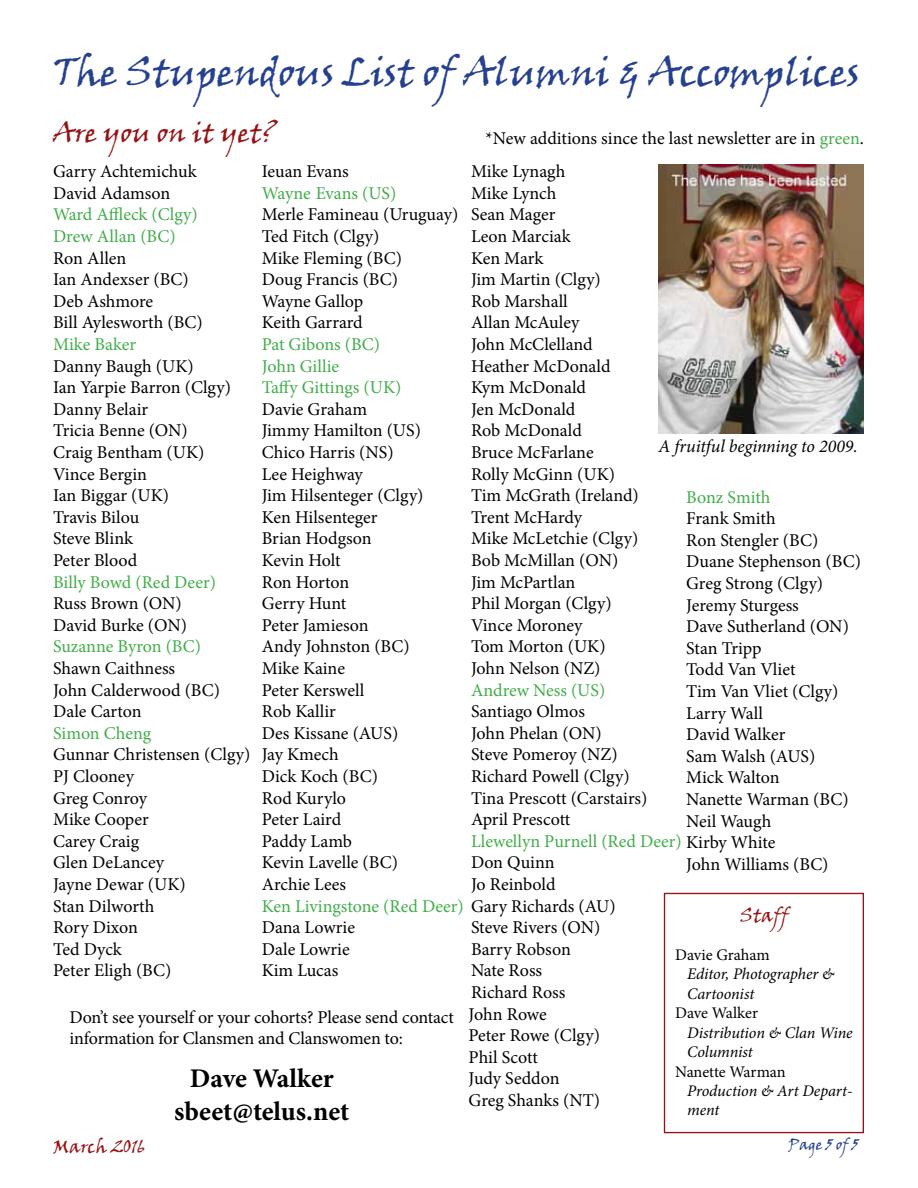
<style>
.page{position:relative;width:918px;height:1188px;background:#fff}
.page>*{position:absolute;margin:0;border:0;box-sizing:border-box;transform-origin:0 0}
.t1{font:39px "Viner Hand ITC";letter-spacing:-.005em;color:#25408f}
.t2{font:700 27px/32.4px "Minion Pro";color:#000;text-align:center}
.t3{font:27px "Viner Hand ITC";color:#951316}
.t4{font:18.9px "Viner Hand ITC";color:#951316}
.t5{font:18px/21.6px "Minion Pro";letter-spacing:-.005em;color:#000}
.t6{font:18px/21.6px "Minion Pro";letter-spacing:-.005em;color:#41ad49}
.t7{font:italic 18px "Minion Pro";letter-spacing:-.005em;color:#000}
.t8{font:18px "Viner Hand ITC";color:#951316}
.t9{font:italic 16.2px/19.5px "Minion Pro";letter-spacing:-.01em;color:#000}
.t10{font:16.2px "Minion Pro";letter-spacing:-.005em;color:#000}
.t11{font:15px "Viner Hand ITC";color:#25408f}
.s1{color:#41ad49}
</style>
<div class="page">
<div style="left:664px;top:893px;width:200px;height:240px;border:1px solid #951316"></div>
<img style="left:658px;top:164px;width:206px;height:270px">
<h1 class="t1" style="left:53px;top:48px;width:808px">The Stupendous List of Alumni &amp; Accomplices</h1>
<h2 class="t3" style="left:53px;top:116px;width:225px">Are you on it yet?</h2>
<p class="t5" style="left:486px;top:127px;width:380px">*New additions since the last newsletter are in <span class="s1">green</span>.</p>
<p class="t5" style="left:53px;top:161px;width:145px">Garry Achtemichuk<br>David Adamson</p>
<p class="t6" style="left:53px;top:204px;width:146px">Ward Affleck (Clgy)<br>Drew Allan (BC)</p>
<p class="t5" style="left:53px;top:247px;width:151px">Ron Allen<br>Ian Andexser (BC)<br>Deb Ashmore<br>Bill Aylesworth (BC)</p>
<p class="t6" style="left:53px;top:334px;width:85px">Mike Baker</p>
<p class="t5" style="left:53px;top:355px;width:179px">Danny Baugh (UK)<br>Ian Yarpie Barron (Clgy)<br>Danny Belair<br>Tricia Benne (ON)<br>Craig Bentham (UK)<br>Vince Bergin<br>Ian Biggar (UK)<br>Travis Bilou<br>Steve Blink<br>Peter Blood</p>
<p class="t6" style="left:53px;top:571px;width:164px">Billy Bowd (Red Deer)</p>
<p class="t5" style="left:53px;top:593px;width:135px">Russ Brown (ON)<br>David Burke (ON)</p>
<p class="t6" style="left:53px;top:636px;width:149px">Suzanne Byron (BC)</p>
<p class="t5" style="left:53px;top:658px;width:169px">Shawn Caithness<br>John Calderwood (BC)<br>Dale Carton</p>
<p class="t6" style="left:53px;top:722px;width:100px">Simon Cheng</p>
<p class="t5" style="left:53px;top:744px;width:199px">Gunnar Christensen (Clgy)<br>PJ Clooney<br>Greg Conroy<br>Mike Cooper<br>Carey Craig<br>Glen DeLancey<br>Jayne Dewar (UK)<br>Stan Dilworth<br>Rory Dixon<br>Ted Dyck<br>Peter Eligh (BC)</p>
<p class="t5" style="left:471px;top:161px;width:169px">Mike Lynagh<br>Mike Lynch<br>Sean Mager<br>Leon Marciak<br>Ken Mark<br>Jim Martin (Clgy)<br>Rob Marshall<br>Allan McAuley<br>John McClelland<br>Heather McDonald<br>Kym McDonald<br>Jen McDonald<br>Rob McDonald<br>Bruce McFarlane<br>Rolly McGinn (UK)<br>Tim McGrath (Ireland)<br>Trent McHardy<br>Mike McLetchie (Clgy)<br>Bob McMillan (ON)<br>Jim McPartlan<br>Phil Morgan (Clgy)<br>Vince Moroney<br>Tom Morton (UK)<br>John Nelson (NZ)</p>
<p class="t6" style="left:471px;top:679px;width:136px">Andrew Ness (US)</p>
<p class="t5" style="left:471px;top:701px;width:306px">Santiago Olmos<br>John Phelan (ON)<br>Steve Pomeroy (NZ)<br>Richard Powell (Clgy)<br>Tina Prescott (Carstairs)<br>April Prescott<br><span class="s1">Llewellyn Purnell (Red Deer)</span> Kirby White<br>Don Quinn<br>Jo Reinbold</p>
<p class="t5" style="left:469px;top:917px;width:133px">Steve Rivers (ON)<br>Barry Robson<br>Nate Ross<br>Richard Ross<br>John Rowe<br>Peter Rowe (Clgy)<br>Phil Scott<br>Judy Seddon<br>Greg Shanks (NT)</p>
<p class="t5" style="left:262px;top:161px;width:88px">Ieuan Evans</p>
<p class="t6" style="left:262px;top:182px;width:136px">Wayne Evans (US)</p>
<p class="t5" style="left:262px;top:204px;width:198px">Merle Famineau (Uruguay)<br>Ted Fitch (Clgy)<br>Mike Fleming (BC)<br>Doug Francis (BC)<br>Wayne Gallop<br>Keith Garrard</p>
<p class="t6" style="left:262px;top:334px;width:141px">Pat Gibons (BC)<br>John Gillie<br>Taffy Gittings (UK)</p>
<p class="t5" style="left:262px;top:398px;width:355px">Davie Graham<br>Jimmy Hamilton (US)<br>Chico Harris (NS)<br>Lee Heighway<br>Jim Hilsenteger (Clgy)<br>Ken Hilsenteger<br>Brian Hodgson<br>Kevin Holt<br>Ron Horton<br>Gerry Hunt<br>Peter Jamieson<br>Andy Johnston (BC)<br>Mike Kaine<br>Peter Kerswell<br>Rob Kallir<br>Des Kissane (AUS)<br>Jay Kmech<br>Dick Koch (BC)<br>Rod Kurylo<br>Peter Laird<br>Paddy Lamb<br>Kevin Lavelle (BC)<br>Archie Lees<br><span class="s1">Ken Livingstone (Red Deer)</span> Gary Richards (AU)<br>Dana Lowrie<br>Dale Lowrie<br>Kim Lucas</p>
<p class="t7" style="left:658px;top:434px;width:201px">A fruitful beginning to 2009.</p>
<p class="t6" style="left:686px;top:486px;width:86px">Bonz Smith</p>
<p class="t5" style="left:686px;top:508px;width:176px">Frank Smith<br>Ron Stengler (BC)<br>Duane Stephenson (BC)<br>Greg Strong (Clgy)<br>Jeremy Sturgess<br>Dave Sutherland (ON)<br>Stan Tripp<br>Todd Van Vliet<br>Tim Van Vliet (Clgy)<br>Larry Wall<br>David Walker<br>Sam Walsh (AUS)<br>Mick Walton<br>Nanette Warman (BC)<br>Neil Waugh</p>
<p class="t5" style="left:686px;top:853px;width:144px">John Williams (BC)</p>
<p class="t4" style="left:740px;top:903px;width:50px">Staff</p>
<p class="t10" style="left:675px;top:944px;width:96px">Davie Graham</p>
<p class="t9" style="left:687px;top:964px;width:149px">Editor, Photographer &amp;<br>Cartoonist</p>
<p class="t10" style="left:675px;top:1002px;width:85px">Dave Walker</p>
<p class="t9" style="left:687px;top:1023px;width:167px">Distribution &amp; Clan Wine<br>Columnist</p>
<p class="t10" style="left:675px;top:1061px;width:112px">Nanette Warman</p>
<p class="t9" style="left:687px;top:1081px;width:167px">Production &amp; Art Depart&shy;ment</p>
<p class="t11" style="left:788px;top:1135px;width:72px">Page 5 of 5</p>
<p class="t5" style="left:70px;top:1006px;width:386px">Don’t see yourself or your cohorts? Please send contact information for Clansmen and Clanswomen to:</p>
<h2 class="t2" style="left:174px;top:1062px;width:177px">Dave Walker sbeet@telus.net</h2>
<p class="t8" style="left:53px;top:1135px;width:94px">March 2016</p>
</div>
